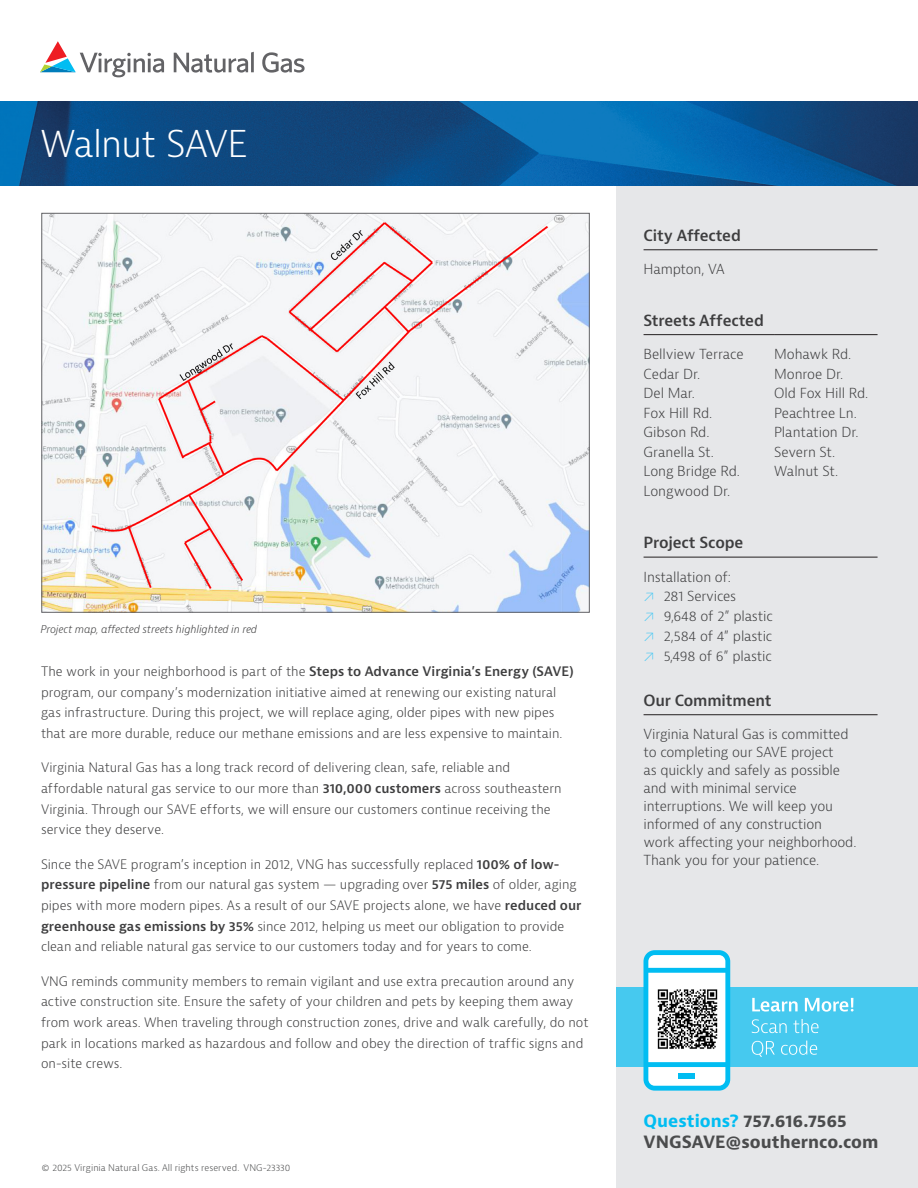
<style>
.page{position:relative;width:918px;height:1188px;background:#fff}
.page>*{position:absolute;margin:0;border:0;box-sizing:border-box;transform-origin:0 0}
.t1{font:300 36px "Bernina Sans";letter-spacing:-.025em;color:#fff}
.t2{font:700 16.5px/21.3px "Bernina Sans";color:#4b4c4d}
.t3{font:600 15px "Bernina Sans";letter-spacing:-.01em;color:#3e3e3f}
.t4{font:300 13.5px/19.5px "Bernina Sans";letter-spacing:-.01em;color:#3e3e3f}
.t5{font:300 12.75px/20.7px "Bernina Sans";color:#3e3e3f}
.t6{font:italic 300 10.5px "Bernina Sans";letter-spacing:-.01em;color:#3e3e3f}
.t7{font:300 9px "Bernina Sans";letter-spacing:.005em;color:#4b4c4d}
.s1{font-weight:600}
.s2{font-size:12px;color:#40c7f4}
.s3{color:#01bdf2}
</style>
<div class="page">
<div style="left:616px;top:185px;width:302px;height:736px;background:#e6e7e9"></div>
<div style="left:616px;top:912px;width:302px;height:276px;background:#e6e7e9"></div>
<img style="left:0;top:101px;width:918px;height:85px">
<svg style="left:40px;top:41px;width:265px;height:36px"></svg>
<img style="left:44px;top:215px;width:544px;height:395px">
<div style="left:616px;top:987px;width:302px;height:80px;background:#46c9ef"></div>
<svg style="left:644px;top:950px;width:86px;height:141px;background:#94e2f9"></svg>
<img style="left:652px;top:981px;width:71px;height:76px">
<svg style="left:752px;top:1041px;width:65px;height:16px"></svg>
<svg style="left:752px;top:1019px;width:67px;height:14px"></svg>
<svg style="left:752px;top:998px;width:102px;height:14px"></svg>
<hr style="left:644px;top:249px;width:234px;height:1px;background:#231f20">
<hr style="left:644px;top:334px;width:130px;height:1px;background:#231f20">
<hr style="left:774px;top:334px;width:104px;height:1px;background:#231f20">
<hr style="left:644px;top:557px;width:234px;height:1px;background:#231f20">
<hr style="left:644px;top:714px;width:234px;height:1px;background:#231f20">
<p class="t1" style="left:40px;top:120px;width:209px">Walnut SAVE</p>
<p class="t6" style="left:40px;top:622px;width:218px">Project map, affected streets highlighted in red</p>
<p class="t5" style="left:41px;top:661px;width:534px">The work in your neighborhood is part of the <span class="s1">Steps to Advance Virginia’s Energy (SAVE) </span>program, our company’s modernization initiative aimed at renewing our existing natural gas infrastructure. During this project, we will replace aging, older pipes with new pipes that are more durable, reduce our methane emissions and are less expensive to maintain.</p>
<p class="t5" style="left:41px;top:757px;width:522px">Virginia Natural Gas has a long track record of delivering clean, safe, reliable and affordable natural gas service to our more than <span class="s1">310,000 customers</span> across southeastern Virginia. Through our SAVE efforts, we will ensure our customers continue receiving the service they deserve.</p>
<p class="t5" style="left:41px;top:854px;width:542px">Since the SAVE program’s inception in 2012, VNG has successfully replaced <span class="s1">100% of low&shy;pressure pipeline</span> from our natural gas system — upgrading over <span class="s1">575 miles</span> of older, aging pipes with more modern pipes. As a result of our SAVE projects alone, we have <span class="s1">reduced our greenhouse gas emissions by 35%</span> since 2012, helping us meet our obligation to provide clean and reliable natural gas service to our customers today and for years to come.</p>
<p class="t5" style="left:41px;top:971px;width:549px">VNG reminds community members to remain vigilant and use extra precaution around any active construction site. Ensure the safety of your children and pets by keeping them away from work areas. When traveling through construction zones, drive and walk carefully, do not park in locations marked as hazardous and follow and obey the direction of traffic signs and on-site crews.</p>
<p class="t7" style="left:42px;top:1162px;width:250px">© 2025 Virginia Natural Gas. All rights reserved. VNG-23330</p>
<p class="t3" style="left:644px;top:226px;width:99px">City Affected</p>
<p class="t4" style="left:644px;top:260px;width:83px">Hampton, VA</p>
<p class="t3" style="left:644px;top:311px;width:122px">Streets Affected</p>
<p class="t4" style="left:644px;top:345px;width:102px">Bellview Terrace<br>Cedar Dr.<br>Del Mar.</p>
<p class="t4" style="left:644px;top:403px;width:98px">Fox Hill Rd.<br>Gibson Rd.<br>Granella St.<br>Long Bridge Rd.<br>Longwood Dr.</p>
<p class="t4" style="left:774px;top:345px;width:79px">Mohawk Rd.<br>Monroe Dr.</p>
<p class="t4" style="left:774px;top:384px;width:96px">Old Fox Hill Rd.<br>Peachtree Ln.</p>
<p class="t4" style="left:774px;top:423px;width:86px">Plantation Dr.</p>
<p class="t4" style="left:774px;top:442px;width:63px">Severn St.</p>
<p class="t4" style="left:774px;top:462px;width:66px">Walnut St.</p>
<p class="t3" style="left:644px;top:533px;width:101px">Project Scope</p>
<p class="t4" style="left:644px;top:567px;width:89px">Installation of:</p>
<p class="t4" style="left:644px;top:587px;width:94px"><span class="s2">↗</span> 281 Services</p>
<p class="t4" style="left:644px;top:607px;width:131px"><span class="s2">↗</span> 9,648 of 2” plastic</p>
<p class="t4" style="left:644px;top:627px;width:130px"><span class="s2">↗</span> 2,584 of 4” plastic</p>
<p class="t4" style="left:644px;top:647px;width:130px"><span class="s2">↗</span> 5,498 of 6” plastic</p>
<p class="t3" style="left:644px;top:691px;width:130px">Our Commitment</p>
<p class="t4" style="left:644px;top:725px;width:214px;line-height:18px">Virginia Natural Gas is committed to completing our SAVE project<br>as quickly and safely as possible and with minimal service interruptions. We will keep you informed of any construction work affecting your neighborhood.<br>Thank you for your patience.</p>
<p class="t2" style="left:644px;top:1110px;width:237px"><span class="s3">Questions?</span> 757.616.7565<br>VNGSAVE@southernco.com</p>
</div>
